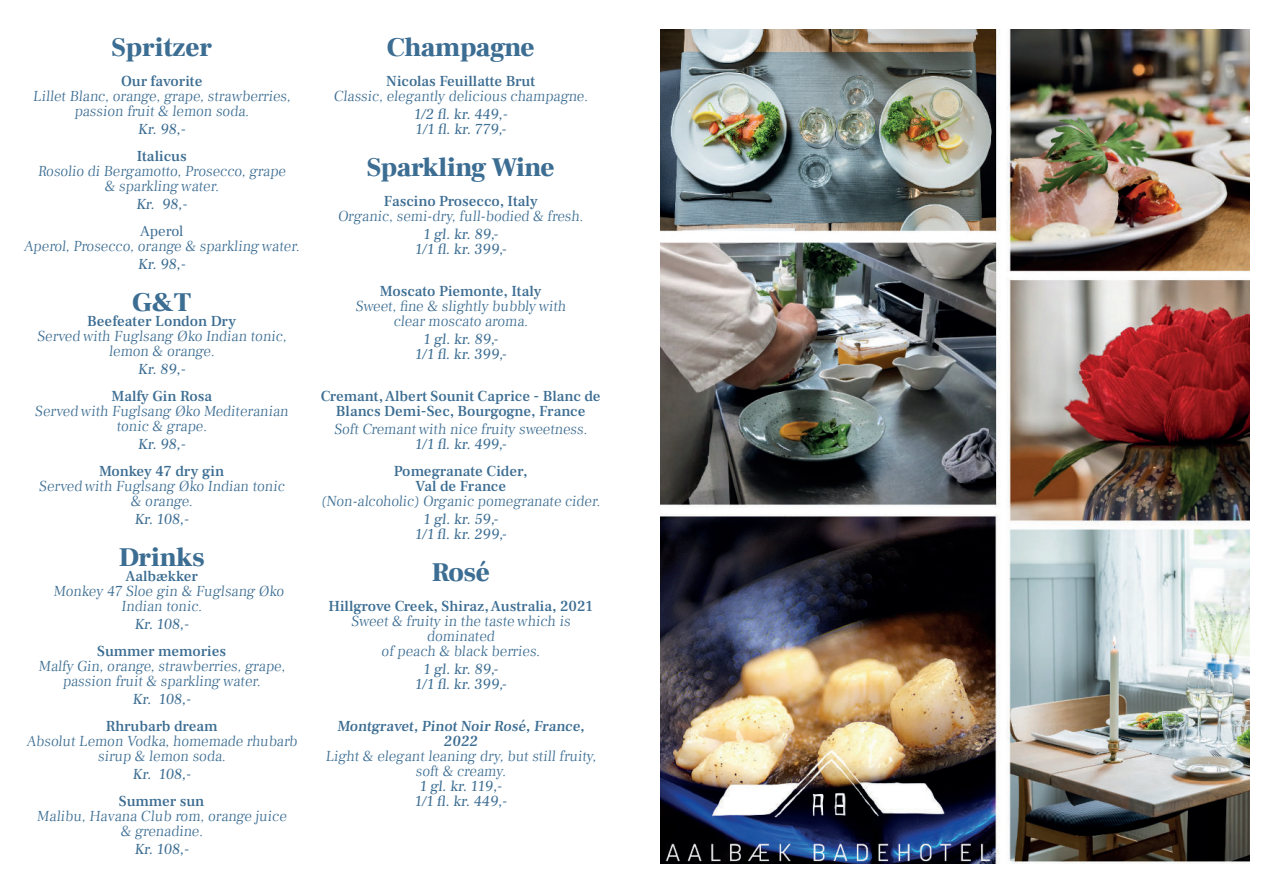
<style>
.page{position:relative;width:1263px;height:893px;background:#fff}
.page>*{position:absolute;margin:0;border:0;box-sizing:border-box;transform-origin:0 0}
.t1{font:900 27px "Frank Ruhl Libre";letter-spacing:-.01em;color:#3c6d92}
.t2{font:300 15px/15px "Frank Ruhl Libre";color:#3c6d92;text-align:center}
.t3{font:500 15px/15px "Frank Ruhl Libre";color:#3c6d92;text-align:center}
.t4{font:15px/15px "Frank Ruhl Libre";color:#3c6d92;text-align:center}
.t5{font:500 15px "Frank Ruhl Libre";letter-spacing:-.02em;color:#3c6d92}
</style>
<div class="page">
<img style="left:660px;top:30px;width:589px;height:833px">
<h1 class="t1" style="left:111px;top:36px;width:102px">Spritzer</h1>
<p class="t3" style="left:121px;top:74px;width:83px">Our favorite</p>
<p class="t2" style="left:33px;top:89px;width:261px">Lillet Blanc, orange, grape, strawberries, passion fruit &amp; lemon soda.</p>
<p class="t4" style="left:138px;top:121px;width:51px">Kr. 98,-</p>
<p class="t3" style="left:137px;top:149px;width:52px">Italicus</p>
<p class="t2" style="left:38px;top:164px;width:251px">Rosolio di Bergamotto, Prosecco, grape &amp; sparkling water.</p>
<p class="t4" style="left:136px;top:190px;width:55px;line-height:27px;text-align:left">Kr. 98,-<br>Aperol</p>
<p class="t2" style="left:24px;top:239px;width:279px">Aperol, Prosecco, orange &amp; sparkling water.</p>
<p class="t4" style="left:138px;top:256px;width:51px">Kr. 98,-</p>
<h1 class="t1" style="left:132px;top:291px;width:61px">G&amp;T</h1>
<p class="t3" style="left:87px;top:314px;width:150px">Beefeater London Dry</p>
<p class="t2" style="left:37px;top:329px;width:252px">Served with Fuglsang Øko Indian tonic, lemon &amp; orange.</p>
<p class="t4" style="left:138px;top:361px;width:51px">Kr. 89,-</p>
<p class="t3" style="left:111px;top:389px;width:102px">Malfy Gin Rosa</p>
<p class="t2" style="left:35px;top:404px;width:256px">Served with Fuglsang Øko Mediteranian tonic &amp; grape.</p>
<p class="t4" style="left:138px;top:436px;width:51px">Kr. 98,-</p>
<p class="t3" style="left:99px;top:464px;width:127px">Monkey 47 dry gin</p>
<p class="t2" style="left:39px;top:479px;width:249px">Served with Fuglsang Øko Indian tonic &amp; orange.</p>
<p class="t4" style="left:134px;top:511px;width:58px">Kr. 108,-</p>
<h1 class="t1" style="left:119px;top:546px;width:87px">Drinks</h1>
<p class="t3" style="left:125px;top:569px;width:74px">Aalbækker</p>
<p class="t2" style="left:121px;top:584px;width:166px;text-align:left;text-indent:-68px">Monkey 47 Sloe gin &amp; Fuglsang Øko<br>Indian tonic.</p>
<p class="t4" style="left:134px;top:616px;width:58px">Kr. 108,-</p>
<p class="t3" style="left:97px;top:644px;width:131px">Summer memories</p>
<p class="t2" style="left:38px;top:659px;width:250px">Malfy Gin, orange, strawberries, grape, passion fruit &amp; sparkling water.</p>
<p class="t4" style="left:133px;top:691px;width:62px">Kr. 108,-</p>
<p class="t3" style="left:106px;top:719px;width:114px">Rhrubarb dream</p>
<p class="t2" style="left:26px;top:734px;width:274px">Absolut Lemon Vodka, homemade rhubarb sirup &amp; lemon soda.</p>
<p class="t4" style="left:133px;top:766px;width:62px">Kr. 108,-</p>
<p class="t5" style="left:119px;top:794px;width:87px">Summer sun</p>
<p class="t2" style="left:37px;top:809px;width:253px">Malibu, Havana Club rom, orange juice &amp; grenadine.</p>
<p class="t4" style="left:134px;top:841px;width:58px">Kr. 108,-</p>
<h1 class="t1" style="left:387px;top:36px;width:149px">Champagne</h1>
<p class="t3" style="left:386px;top:74px;width:150px">Nicolas Feuillatte Brut</p>
<p class="t2" style="left:333px;top:89px;width:258px">Classic, elegantly delicious champagne.</p>
<p class="t4" style="left:414px;top:106px;width:97px;text-align:left">1/2 fl. kr. 449,-<br>1/1 fl. kr. 779,-</p>
<h1 class="t1" style="left:367px;top:156px;width:189px">Sparkling Wine</h1>
<p class="t3" style="left:384px;top:194px;width:156px">Fascino Prosecco, Italy</p>
<p class="t2" style="left:338px;top:209px;width:249px">Organic, semi-dry, full-bodied &amp; fresh.</p>
<p class="t4" style="left:415px;top:226px;width:95px">1 gl. kr. 89,-<br>1/1 fl. kr. 399,-</p>
<p class="t3" style="left:380px;top:284px;width:163px">Moscato Piemonte, Italy</p>
<p class="t2" style="left:355px;top:298px;width:214px">Sweet, fine &amp; slightly bubbly with clear moscato aroma.</p>
<p class="t4" style="left:415px;top:331px;width:95px">1 gl. kr. 89,-<br>1/1 fl. kr. 399,-</p>
<p class="t3" style="left:321px;top:389px;width:281px">Cremant, Albert Sounit Caprice - Blanc de<br>Blancs Demi-Sec, Bourgogne, France</p>
<p class="t2" style="left:334px;top:422px;width:256px">Soft Cremant with nice fruity sweetness.</p>
<p class="t4" style="left:415px;top:436px;width:95px">1/1 fl. kr. 499,-</p>
<p class="t3" style="left:394px;top:464px;width:135px">Pomegranate Cider,<br>Val de France</p>
<p class="t2" style="left:321px;top:494px;width:282px">(Non-alcoholic) Organic pomegranate cider.</p>
<p class="t4" style="left:415px;top:511px;width:95px">1 gl. kr. 59,-<br>1/1 fl. kr. 299,-</p>
<h1 class="t1" style="left:432px;top:561px;width:60px">Rosé</h1>
<p class="t3" style="left:328px;top:599px;width:266px">Hillgrove Creek, Shiraz, Australia, 2021</p>
<p class="t2" style="left:351px;top:614px;width:222px">Sweet &amp; fruity in the taste which is dominated<br>of peach &amp; black berries.</p>
<p class="t4" style="left:415px;top:661px;width:95px">1 gl. kr. 89,-<br>1/1 fl. kr. 399,-</p>
<p class="t3" style="left:337px;top:719px;width:250px">Montgravet, Pinot Noir Rosé, France,<br>2022</p>
<p class="t2" style="left:325px;top:749px;width:274px">Light &amp; elegant leaning dry, but still fruity, soft &amp; creamy.</p>
<p class="t4" style="left:414px;top:778px;width:96px">1 gl. kr. 119,-<br>1/1 fl. kr. 449,-</p>
</div>
